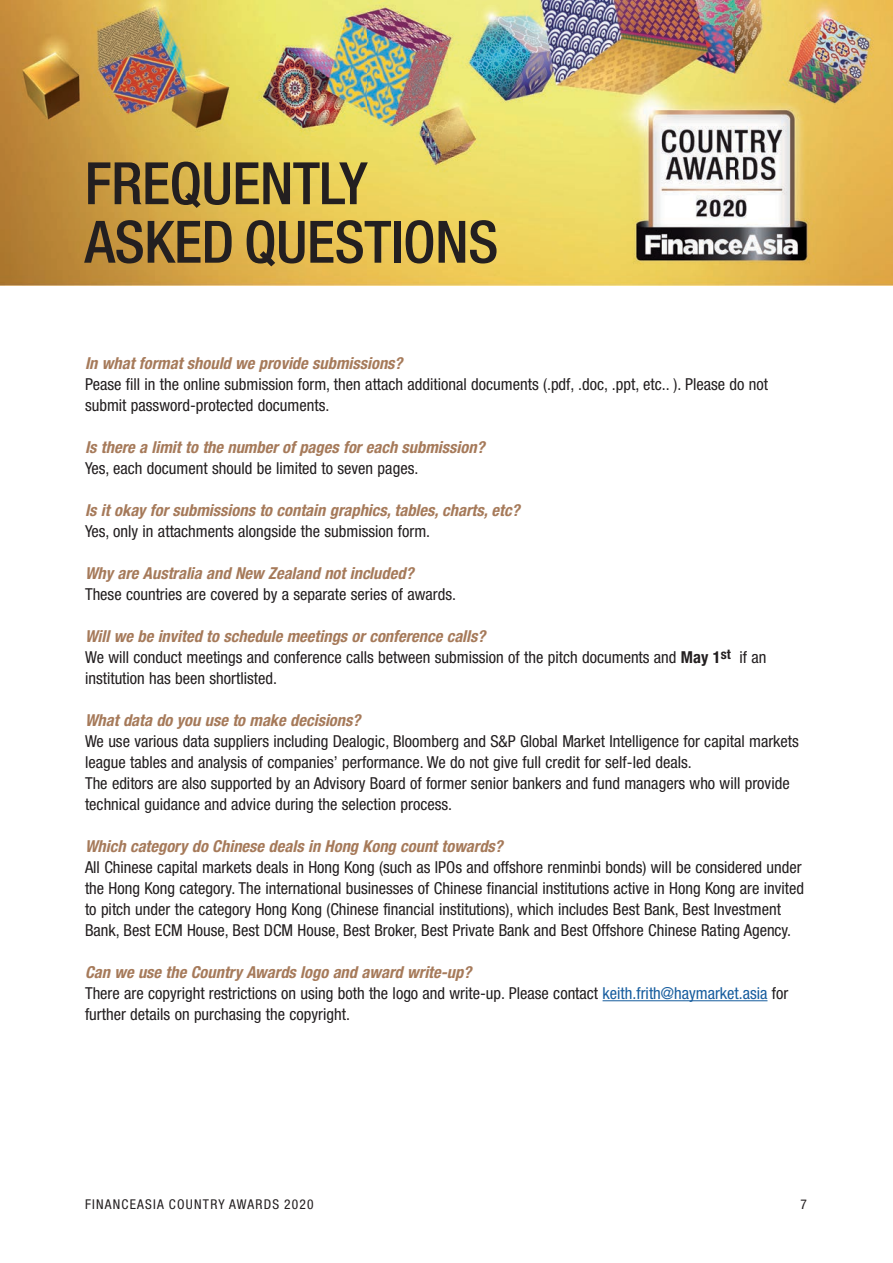
<style>
.page{position:relative;width:893px;height:1263px;background:#fff}
.page>*{position:absolute;margin:0;border:0;box-sizing:border-box;transform-origin:0 0}
.t1{font:500 condensed 58.5px/58.5px "Helvetica Neue";letter-spacing:-.01em;color:#231f20}
.t2{font:condensed 16.5px/21px "Helvetica Neue";color:#231f20}
.t3{font:italic 700 condensed 16.5px "Helvetica Neue";color:#a67a5a}
.t4{font:condensed 13.5px "Helvetica Neue";letter-spacing:.09em;color:#231f20}
.s1{font-weight:700;font-style:italic;color:#a67a5a}
.s2{font-weight:700}
.s3{color:#175d9e}
</style>
<div class="page">
<img style="left:0;top:0;width:893px;height:285px">
<hr style="left:603px;top:1000px;width:164px;height:1px;background:#175d9e">
<h1 class="t1" style="left:85px;top:153px;width:415px">FREQUENTLY<br>ASKED QUESTIONS</h1>
<p class="t3" style="left:85px;top:353px;width:319px">In what format should we provide submissions?</p>
<p class="t2" style="left:85px;top:374px;width:684px">Pease fill in the online submission form, then attach additional documents (.pdf, .doc, .ppt, etc.. ). Please do not submit password-protected documents.</p>
<p class="t3" style="left:85px;top:437px;width:401px">Is there a limit to the number of pages for each submission?</p>
<p class="t2" style="left:85px;top:458px;width:335px">Yes, each document should be limited to seven pages.</p>
<p class="t3" style="left:85px;top:500px;width:436px">Is it okay for submissions to contain graphics, tables, charts, etc?</p>
<p class="t2" style="left:85px;top:521px;width:347px">Yes, only in attachments alongside the submission form.</p>
<p class="t3" style="left:85px;top:563px;width:330px">Why are Australia and New Zealand not included?</p>
<p class="t2" style="left:85px;top:584px;width:373px">These countries are covered by a separate series of awards.</p>
<p class="t2" style="left:85px;top:626px;width:683px"><span class="s1">Will we be invited to schedule meetings or conference calls?<br></span>We will conduct meetings and conference calls between submission of the pitch documents and <span class="s2">May 1</span><sup>st</sup> if an institution has been shortlisted.</p>
<p class="t3" style="left:85px;top:710px;width:277px">What data do you use to make decisions?</p>
<p class="t2" style="left:85px;top:731px;width:715px">We use various data suppliers including Dealogic, Bloomberg and S&amp;P Global Market Intelligence for capital markets league tables and analysis of companies’ performance. We do not give full credit for self-led deals.<br>The editors are also supported by an Advisory Board of former senior bankers and fund managers who will provide technical guidance and advice during the selection process.</p>
<p class="t3" style="left:85px;top:836px;width:419px">Which category do Chinese deals in Hong Kong count towards?</p>
<p class="t2" style="left:85px;top:857px;width:721px">All Chinese capital markets deals in Hong Kong (such as IPOs and offshore renminbi bonds) will be considered under the Hong Kong category. The international businesses of Chinese financial institutions active in Hong Kong are invited to pitch under the category Hong Kong (Chinese financial institutions), which includes Best Bank, Best Investment Bank, Best ECM House, Best DCM House, Best Broker, Best Private Bank and Best Offshore Chinese Rating Agency.</p>
<p class="t2" style="left:85px;top:962px;width:705px"><span class="s1">Can we use the Country Awards logo and award write-up?<br></span>There are copyright restrictions on using both the logo and write-up. Please contact <span class="s3">keith.frith@haymarket.asia</span> for further details on purchasing the copyright.</p>
<p class="t4" style="left:85px;top:1196px;width:230px">FINANCEASIA COUNTRY AWARDS 2020</p>
<p class="t4" style="left:801px;top:1196px;width:8px">7</p>
</div>
